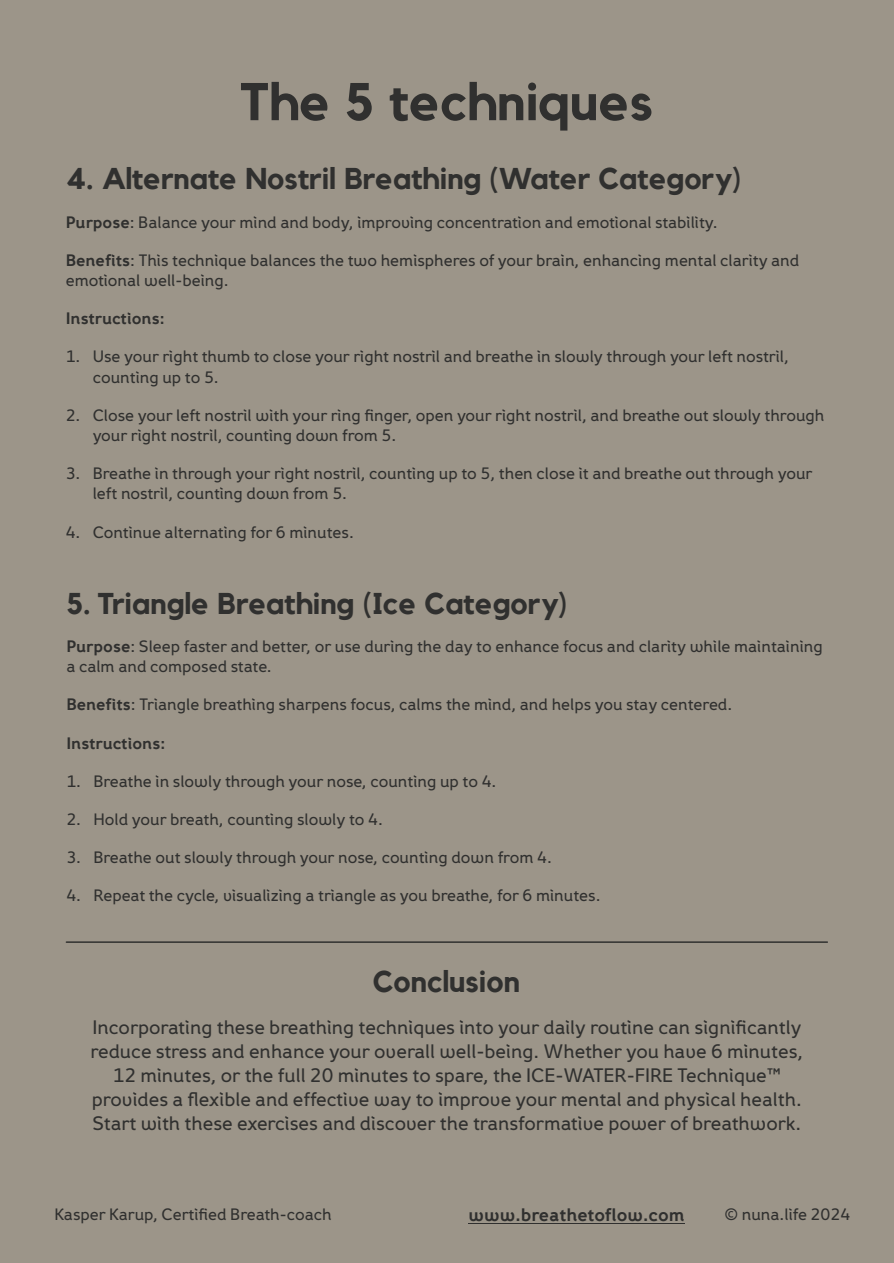
<style>
.page{position:relative;width:894px;height:1263px;background:#fff}
.page>*{position:absolute;margin:0;border:0;box-sizing:border-box;transform-origin:0 0}
.t1{font:700 52.5px "Kollektif";color:#30302f}
.t2{font:700 30px "Kollektif";color:#30302f}
.t3{font:19.5px/23.9px "Fox Grotesque Pro";color:#30302f;text-align:center}
.t4{font:700 18px "Fox Grotesque W01";color:#30302f}
.t5{font:16.5px/20.2px "Fox Grotesque Pro";color:#30302f}
.t6{font:700 16.5px "Fox Grotesque W01";color:#30302f}
.s1{font-family:"Fox Grotesque W01";font-weight:700}
</style>
<div class="page">
<div style="left:0;top:0;width:893px;height:1263px;background:#9c9589"></div>
<hr style="left:468px;top:1223px;width:216px;height:1px;background:#30302f">
<hr style="left:66px;top:941px;width:761px;height:2px;background:#30302f">
<h1 class="t1" style="left:240px;top:78px;width:414px">The 5 techniques</h1>
<h2 class="t2" style="left:66px;top:165px;width:676px">4. Alternate Nostril Breathing (Water Category)</h2>
<p class="t5" style="left:66px;top:213px;width:653px"><span class="s1">Purpose</span>: Balance your mind and body, improving concentration and emotional stability.</p>
<p class="t5" style="left:66px;top:251px;width:735px"><span class="s1">Benefits</span>: This technique balances the two hemispheres of your brain, enhancing mental clarity and emotional well-being.</p>
<p class="t6" style="left:66px;top:312px;width:100px">Instructions:</p>
<p class="t5" style="left:93px;top:348px;width:697px;text-indent:-27px">1. Use your right thumb to close your right nostril and breathe in slowly through your left nostril, counting up to 5.</p>
<p class="t5" style="left:93px;top:406px;width:733px;text-indent:-27px">2. Close your left nostril with your ring finger, open your right nostril, and breathe out slowly through your right nostril, counting down from 5.</p>
<p class="t5" style="left:93px;top:465px;width:721px;text-indent:-27px">3. Breathe in through your right nostril, counting up to 5, then close it and breathe out through your left nostril, counting down from 5.</p>
<p class="t5" style="left:66px;top:523px;width:289px">4. Continue alternating for 6 minutes.</p>
<h2 class="t2" style="left:66px;top:589px;width:502px">5. Triangle Breathing (Ice Category)</h2>
<p class="t5" style="left:66px;top:637px;width:757px"><span class="s1">Purpose</span>: Sleep faster and better, or use during the day to enhance focus and clarity while maintaining a calm and composed state.</p>
<p class="t5" style="left:66px;top:696px;width:667px"><span class="s1">Benefits</span>: Triangle breathing sharpens focus, calms the mind, and helps you stay centered.</p>
<p class="t6" style="left:66px;top:736px;width:100px">Instructions:</p>
<p class="t5" style="left:66px;top:772px;width:431px">1. Breathe in slowly through your nose, counting up to 4.</p>
<p class="t5" style="left:66px;top:810px;width:318px">2. Hold your breath, counting slowly to 4.</p>
<p class="t5" style="left:66px;top:848px;width:487px">3. Breathe out slowly through your nose, counting down from 4.</p>
<p class="t5" style="left:66px;top:887px;width:535px">4. Repeat the cycle, visualizing a triangle as you breathe, for 6 minutes.</p>
<h2 class="t2" style="left:372px;top:967px;width:149px">Conclusion</h2>
<p class="t3" style="left:90px;top:1017px;width:714px">Incorporating these breathing techniques into your daily routine can significantly reduce stress and enhance your overall well-being. Whether you have 6 minutes, 12 minutes, or the full 20 minutes to spare, the ICE-WATER-FIRE Technique™ provides a flexible and effective way to improve your mental and physical health.<br>Start with these exercises and discover the transformative power of breathwork.</p>
<p class="t5" style="left:54px;top:1205px;width:278px">Kasper Karup, Certified Breath-coach</p>
<p class="t5" style="left:724px;top:1205px;width:127px">© nuna.life 2024</p>
<p class="t4" style="left:468px;top:1207px;width:217px">www.breathetoflow.com</p>
</div>
